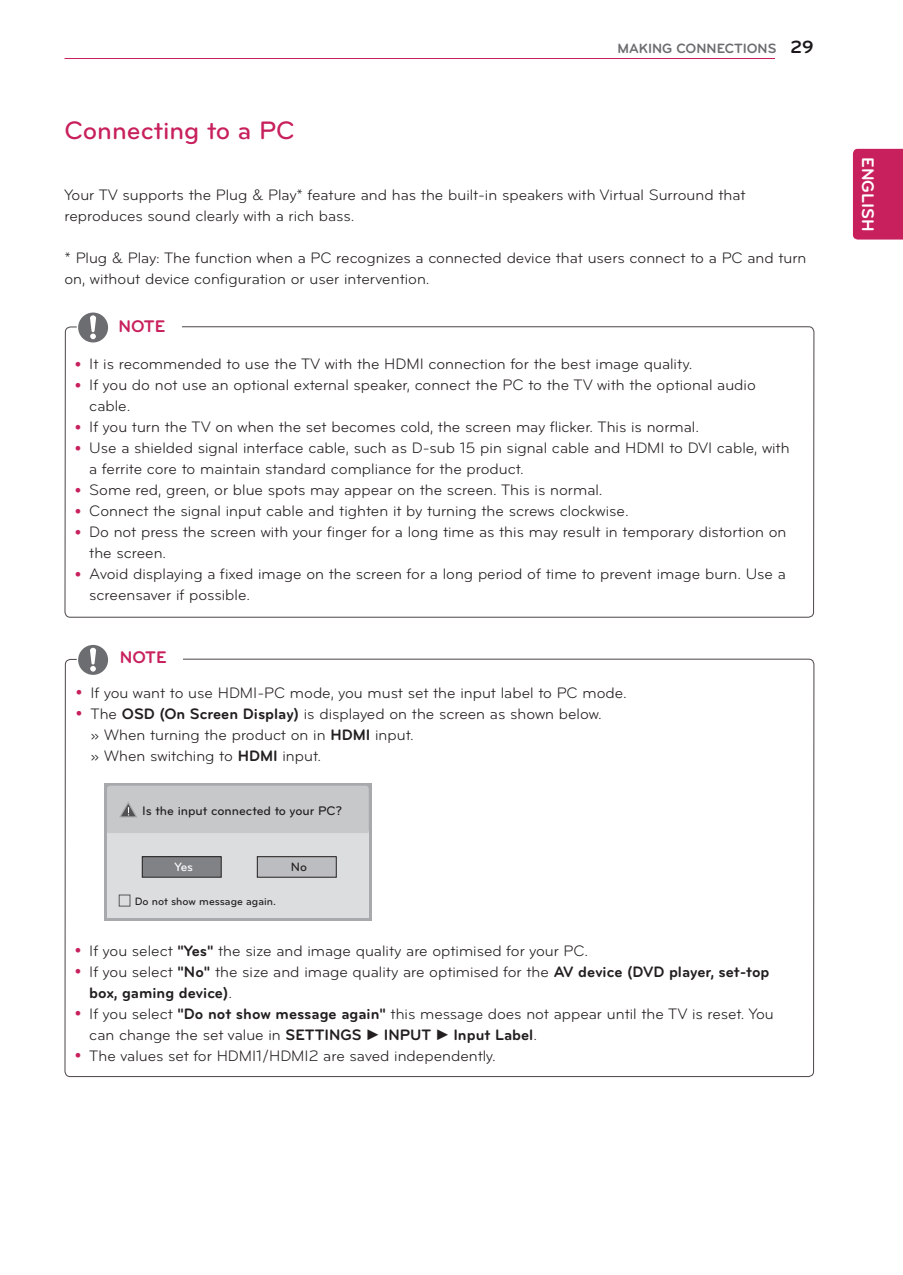
<style>
.page{position:relative;width:903px;height:1275px;background:#fff}
.page>*{position:absolute;margin:0;border:0;box-sizing:border-box;transform-origin:0 0}
.Title-1{font:500 26.25px "Bryant LG";color:#c8205d}
.t1{font:700 17.5px "Bryant LG";color:#c8205d}
.t2{font:700 17.5px "Bryant LG";color:#fff}
.Body-Bullet{font:15.75px/21px "Bryant LG";color:#231f20}
.Body{font:15.75px/21px "Bryant LG";color:#231f20}
.body-_ta_no_arrow{font:15.75px "Bryant LG";color:#231f20}
.t3{font:700 14px "Bryant LG";color:#6c6d70}
.t4{font:500 12.95px "Bryant LG";color:#231f20}
.t5{font:500 12.6px "Bryant LG";color:#fff}
.t6{font:500 12.6px "Bryant LG";color:#231f20}
.t7{font:500 11.03px "Bryant LG";color:#231f20}
.s1{font-size:18.38px;color:#1a161a}
.s2{font-weight:700}
</style>
<div class="page">
<div style="left:853px;top:149px;width:50px;height:91px;background:#c8205d"></div>
<hr style="left:64px;top:58px;width:711px;height:1px;background:#c8205d">
<svg style="left:78px;top:313px;width:30px;height:29px"></svg>
<svg style="left:78px;top:645px;width:30px;height:30px"></svg>
<div style="left:104px;top:783px;width:268px;height:138px;background:#a8a9ad"></div>
<div style="left:107px;top:832px;width:262px;height:86px;background:#dcdddf"></div>
<div style="left:107px;top:786px;width:262px;height:47px;background:#c7c8ca"></div>
<div style="left:142px;top:857px;width:79px;height:20px;background:#808285"></div>
<div style="left:142px;top:856px;width:79px;height:21px;border:1px solid #231f20"></div>
<div style="left:257px;top:857px;width:79px;height:20px;background:#bcbdc0"></div>
<div style="left:257px;top:856px;width:79px;height:21px;border:1px solid #231f20"></div>
<div style="left:119px;top:894px;width:11px;height:13px;border:1px solid #57585a"></div>
<p class="Title-1" style="left:64px;top:114px;width:232px">Connecting to a PC</p>
<p class="t3" style="left:617px;top:40px;width:198px">MAKING CONNECTIONS <span class="s1">29</span></p>
<p class="Body" style="left:64px;top:185px;width:682px">Your TV supports the Plug &amp; Play* feature and has the built-in speakers with Virtual Surround that reproduces sound clearly with a rich bass.</p>
<p class="Body" style="left:64px;top:248px;width:743px">* Plug &amp; Play: The function when a PC recognizes a connected device that users connect to a PC and turn on, without device configuration or user intervention.</p>
<p class="t1" style="left:119px;top:315px;width:48px">NOTE</p>
<p class="Body-Bullet" style="left:89px;top:354px;width:604px">It is recommended to use the TV with the HDMI connection for the best image quality.</p>
<p class="Body-Bullet" style="left:89px;top:375px;width:668px">If you do not use an optional external speaker, connect the PC to the TV with the optional audio cable.</p>
<p class="Body-Bullet" style="left:89px;top:417px;width:611px">If you turn the TV on when the set becomes cold, the screen may flicker. This is normal.</p>
<p class="Body-Bullet" style="left:89px;top:438px;width:702px">Use a shielded signal interface cable, such as D-sub 15 pin signal cable and HDMI to DVI cable, with a ferrite core to maintain standard compliance for the product.</p>
<p class="Body-Bullet" style="left:89px;top:480px;width:515px">Some red, green, or blue spots may appear on the screen. This is normal.</p>
<p class="Body-Bullet" style="left:89px;top:501px;width:541px">Connect the signal input cable and tighten it by turning the screws clockwise.</p>
<p class="Body-Bullet" style="left:89px;top:522px;width:699px">Do not press the screen with your finger for a long time as this may result in temporary distortion on the screen.</p>
<p class="Body-Bullet" style="left:89px;top:564px;width:698px">Avoid displaying a fixed image on the screen for a long period of time to prevent image burn. Use a screensaver if possible.</p>
<p class="t1" style="left:120px;top:646px;width:48px">NOTE</p>
<p class="Body-Bullet" style="left:91px;top:682px;width:538px">If you want to use HDMI-PC mode, you must set the input label to PC mode.</p>
<p class="Body-Bullet" style="left:91px;top:703px;width:513px">The <span class="s2">OSD (On Screen Display)</span> is displayed on the screen as shown below.</p>
<p class="body-_ta_no_arrow" style="left:91px;top:725px;width:325px">» When turning the product on in <span class="s2">HDMI</span> input.</p>
<p class="body-_ta_no_arrow" style="left:91px;top:746px;width:232px">» When switching to <span class="s2">HDMI</span> input.</p>
<p class="t4" style="left:142px;top:803px;width:201px">Is the input connected to your PC?</p>
<p class="t5" style="left:175px;top:859px;width:20px">Yes</p>
<p class="t6" style="left:291px;top:859px;width:18px">No</p>
<p class="t7" style="left:135px;top:895px;width:143px">Do not show message again.</p>
<p class="Body-Bullet" style="left:89px;top:940px;width:500px">If you select <span class="s2">"Yes"</span> the size and image quality are optimised for your PC.</p>
<p class="Body-Bullet" style="left:89px;top:961px;width:682px">If you select <span class="s2">"No"</span> the size and image quality are optimised for the <span class="s2">AV device (DVD player, set-top box, gaming device)</span>.</p>
<p class="Body-Bullet" style="left:89px;top:1003px;width:686px">If you select <span class="s2">"Do not show message again"</span> this message does not appear until the TV is reset. You can change the set value in <span class="s2">SETTINGS s INPUT s Input Label</span>.</p>
<p class="Body-Bullet" style="left:89px;top:1045px;width:408px">The values set for HDMI1/HDMI2 are saved independently.</p>
<p class="t2" style="left:879px;top:157px;width:76px;rotate:90deg">ENGLISH</p>
</div>
